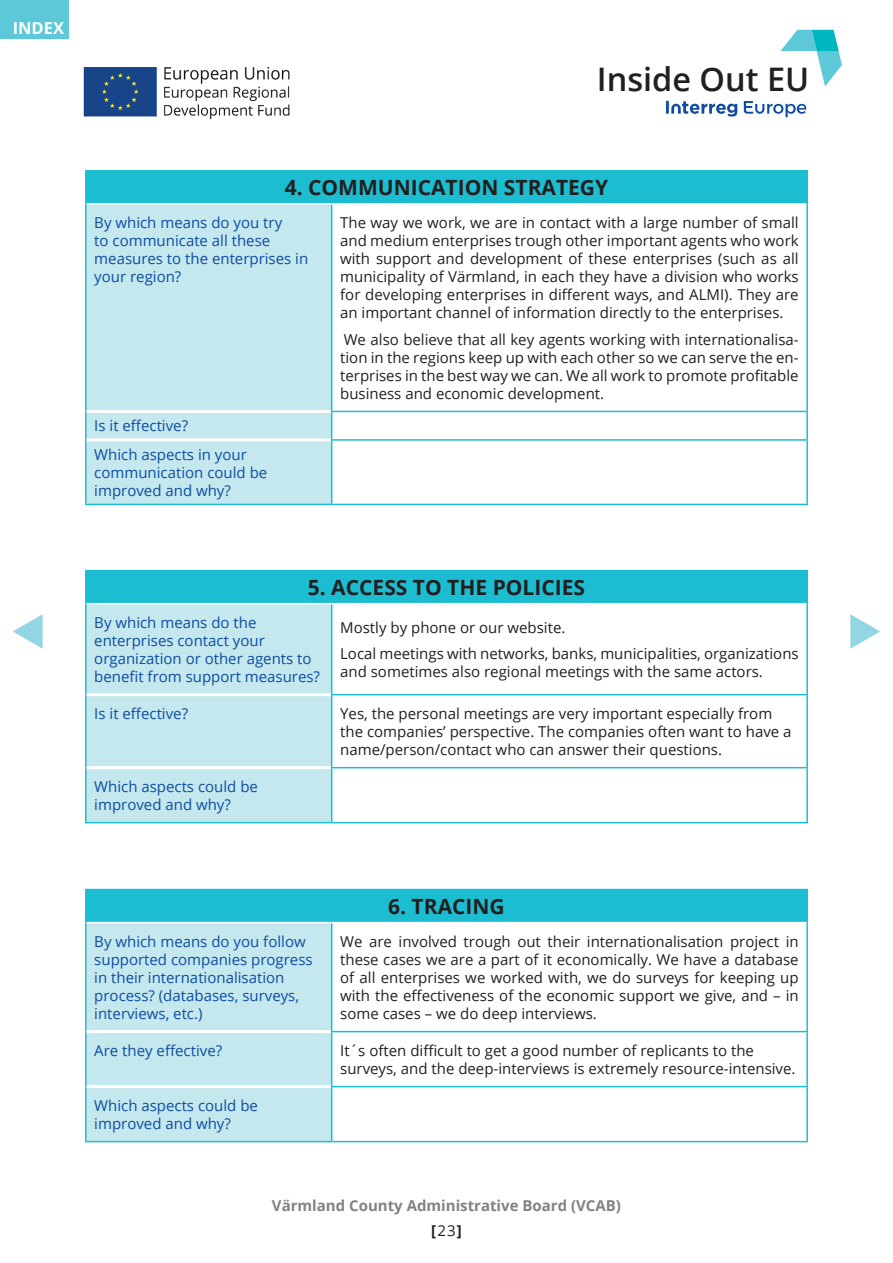
<style>
.page{position:relative;width:893px;height:1263px;background:#fff}
.page>*{position:absolute;margin:0;border:0;box-sizing:border-box;transform-origin:0 0}
.t1{font:600 32.55px "Open Sans";color:#231f20}
.titulo_tabla{font:700 21px "Open Sans";color:#231f20}
.t2{font:700 16.5px "Open Sans";color:#fff}
.Tabla_just_y_con_sep{font:15px/18px "Open Sans";color:#231f20;text-align:justify}
.Tabla_apartados__azu{font:15px/18px "Open Sans";color:#0d4da1}
.tabla{font:15px/18px "Open Sans";color:#231f20}
.nombre_en_gris{font:700 15px "Open Sans";color:#808285}
.t3{font:700 15px "Open Sans";color:#231f20}
.s1{font-weight:400}
</style>
<div class="page">
<div style="left:0;top:0;width:68px;height:38px;background:#5cc8d8"></div>
<svg style="left:780px;top:30px;width:62px;height:56px"></svg>
<svg style="left:666px;top:101px;width:71px;height:16px"></svg>
<svg style="left:744px;top:101px;width:62px;height:16px"></svg>
<img style="left:83px;top:66px;width:207px;height:54px">
<svg style="left:13px;top:614px;width:30px;height:35px"></svg>
<svg style="left:850px;top:614px;width:30px;height:35px"></svg>
<div style="left:86px;top:171px;width:721px;height:33px;background:#1cbdd0"></div>
<div style="left:87px;top:205px;width:244px;height:299px;background:#c5e8ee"></div>
<svg style="left:332px;top:205px;width:474px;height:299px"></svg>
<hr style="left:85px;top:170px;width:247px;height:2px;background:#1cbdd0">
<hr style="left:85px;top:172px;width:2px;height:32px;background:#1cbdd0">
<hr style="left:332px;top:170px;width:476px;height:2px;background:#1cbdd0">
<hr style="left:806px;top:172px;width:2px;height:32px;background:#1cbdd0">
<hr style="left:85px;top:204px;width:2px;height:207px;background:#1cbdd0">
<hr style="left:806px;top:204px;width:2px;height:207px;background:#1cbdd0">
<hr style="left:85px;top:411px;width:2px;height:29px;background:#1cbdd0">
<hr style="left:806px;top:412px;width:2px;height:27px;background:#1cbdd0">
<hr style="left:85px;top:440px;width:2px;height:64px;background:#1cbdd0">
<hr style="left:806px;top:441px;width:2px;height:63px;background:#1cbdd0">
<hr style="left:85px;top:504px;width:247px;height:1px;background:#1cbdd0">
<hr style="left:332px;top:504px;width:476px;height:1px;background:#1cbdd0">
<hr style="left:87px;top:410px;width:244px;height:3px;background:#fff">
<hr style="left:87px;top:438px;width:244px;height:3px;background:#fff">
<hr style="left:331px;top:411px;width:477px;height:1px;background:#1cbdd0">
<hr style="left:331px;top:439px;width:477px;height:2px;background:#1cbdd0">
<hr style="left:332px;top:203px;width:474px;height:2px;background:#fff">
<hr style="left:87px;top:203px;width:245px;height:2px;background:#fff">
<hr style="left:331px;top:205px;width:1px;height:206px;background:#1cbdd0">
<svg style="left:331px;top:412px;width:1px;height:27px"></svg>
<hr style="left:331px;top:441px;width:1px;height:63px;background:#1cbdd0">
<div style="left:86px;top:571px;width:721px;height:33px;background:#1cbdd0"></div>
<div style="left:87px;top:604px;width:244px;height:218px;background:#c5e8ee"></div>
<svg style="left:332px;top:604px;width:474px;height:218px"></svg>
<hr style="left:85px;top:570px;width:247px;height:1px;background:#1cbdd0">
<hr style="left:85px;top:571px;width:2px;height:33px;background:#1cbdd0">
<hr style="left:332px;top:570px;width:476px;height:1px;background:#1cbdd0">
<hr style="left:806px;top:571px;width:2px;height:33px;background:#1cbdd0">
<hr style="left:85px;top:604px;width:2px;height:91px;background:#1cbdd0">
<hr style="left:806px;top:604px;width:2px;height:90px;background:#1cbdd0">
<hr style="left:85px;top:695px;width:2px;height:73px;background:#1cbdd0">
<hr style="left:806px;top:695px;width:2px;height:72px;background:#1cbdd0">
<hr style="left:85px;top:768px;width:2px;height:54px;background:#1cbdd0">
<hr style="left:806px;top:768px;width:2px;height:54px;background:#1cbdd0">
<hr style="left:85px;top:822px;width:247px;height:1px;background:#1cbdd0">
<hr style="left:332px;top:822px;width:476px;height:1px;background:#1cbdd0">
<hr style="left:87px;top:693px;width:244px;height:3px;background:#fff">
<hr style="left:87px;top:766px;width:244px;height:3px;background:#fff">
<hr style="left:331px;top:694px;width:477px;height:1px;background:#1cbdd0">
<hr style="left:331px;top:767px;width:477px;height:1px;background:#1cbdd0">
<hr style="left:332px;top:603px;width:474px;height:1px;background:#fff">
<hr style="left:87px;top:603px;width:245px;height:1px;background:#fff">
<hr style="left:331px;top:604px;width:1px;height:90px;background:#1cbdd0">
<hr style="left:331px;top:695px;width:1px;height:72px;background:#1cbdd0">
<hr style="left:331px;top:768px;width:1px;height:54px;background:#1cbdd0">
<div style="left:86px;top:889px;width:721px;height:33px;background:#1cbdd0"></div>
<div style="left:87px;top:923px;width:244px;height:218px;background:#c5e8ee"></div>
<svg style="left:332px;top:923px;width:474px;height:218px"></svg>
<hr style="left:85px;top:889px;width:247px;height:1px;background:#1cbdd0">
<hr style="left:85px;top:890px;width:2px;height:32px;background:#1cbdd0">
<hr style="left:332px;top:889px;width:476px;height:1px;background:#1cbdd0">
<hr style="left:806px;top:890px;width:2px;height:32px;background:#1cbdd0">
<hr style="left:85px;top:922px;width:2px;height:109px;background:#1cbdd0">
<hr style="left:806px;top:922px;width:2px;height:109px;background:#1cbdd0">
<hr style="left:85px;top:1031px;width:2px;height:55px;background:#1cbdd0">
<hr style="left:806px;top:1032px;width:2px;height:54px;background:#1cbdd0">
<hr style="left:85px;top:1086px;width:2px;height:55px;background:#1cbdd0">
<hr style="left:806px;top:1087px;width:2px;height:54px;background:#1cbdd0">
<hr style="left:85px;top:1141px;width:247px;height:1px;background:#1cbdd0">
<hr style="left:332px;top:1141px;width:476px;height:1px;background:#1cbdd0">
<hr style="left:87px;top:1030px;width:244px;height:3px;background:#fff">
<hr style="left:87px;top:1085px;width:244px;height:3px;background:#fff">
<hr style="left:331px;top:1031px;width:477px;height:1px;background:#1cbdd0">
<hr style="left:331px;top:1086px;width:477px;height:1px;background:#1cbdd0">
<hr style="left:331px;top:923px;width:1px;height:108px;background:#1cbdd0">
<hr style="left:331px;top:1032px;width:1px;height:54px;background:#1cbdd0">
<hr style="left:331px;top:1087px;width:1px;height:54px;background:#1cbdd0">
<p class="t2" style="left:13px;top:16px;width:53px">INDEX</p>
<h1 class="t1" style="left:597px;top:57px;width:214px">Inside Out EU</h1>
<p class="titulo_tabla" style="left:285px;top:173px;width:325px">4. COMMUNICATION STRATEGY</p>
<p class="Tabla_apartados__azu" style="left:94px;top:213px;width:215px">By which means do you try<br>to communicate all these measures to the enterprises in your region?</p>
<p class="Tabla_just_y_con_sep" style="left:340px;top:213px;width:460px">The way we work, we are in contact with a large number of small and medium enterprises trough other important agents who work with support and development of these enterprises (such as all municipality of Värmland, in each they have a division who works for developing enterprises in different ways, and ALMI). They are an important channel of information directly to the enterprises.</p>
<p class="Tabla_just_y_con_sep" style="left:340px;top:330px;width:460px">We also believe that all key agents working with internationalisa&shy;tion in the regions keep up with each other so we can serve the en&shy;terprises in the best way we can. We all work to promote profitable business and economic development.</p>
<p class="Tabla_apartados__azu" style="left:94px;top:417px;width:95px">Is it effective?</p>
<p class="Tabla_apartados__azu" style="left:94px;top:445px;width:174px">Which aspects in your communication could be improved and why?</p>
<p class="titulo_tabla" style="left:308px;top:573px;width:279px">5. ACCESS TO THE POLICIES</p>
<p class="Tabla_apartados__azu" style="left:94px;top:613px;width:227px">By which means do the enterprises contact your organization or other agents to benefit from support measures?</p>
<p class="Tabla_just_y_con_sep" style="left:340px;top:618px;width:227px">Mostly by phone or our website.</p>
<p class="Tabla_just_y_con_sep" style="left:340px;top:644px;width:460px">Local meetings with networks, banks, municipalities, organizations and sometimes also regional meetings with the same actors.</p>
<p class="Tabla_apartados__azu" style="left:94px;top:704px;width:95px">Is it effective?</p>
<p class="tabla" style="left:340px;top:704px;width:453px">Yes, the personal meetings are very important especially from the companies’ perspective. The companies often want to have a name/person/contact who can answer their questions.</p>
<p class="Tabla_apartados__azu" style="left:94px;top:777px;width:165px">Which aspects could be improved and why?</p>
<p class="titulo_tabla" style="left:388px;top:892px;width:118px">6. TRACING</p>
<p class="Tabla_apartados__azu" style="left:94px;top:932px;width:220px">By which means do you follow supported companies progress in their internationalisation process? (databases, surveys, interviews, etc.)</p>
<p class="Tabla_just_y_con_sep" style="left:340px;top:932px;width:460px">We are involved trough out their internationalisation project in these cases we are a part of it economically. We have a database of all enterprises we worked with, we do surveys for keeping up with the effectiveness of the economic support we give, and – in some cases – we do deep interviews.</p>
<p class="Tabla_apartados__azu" style="left:94px;top:1041px;width:129px">Are they effective?</p>
<p class="tabla" style="left:340px;top:1041px;width:457px">It´s often difficult to get a good number of replicants to the surveys, and the deep-interviews is extremely resource-intensive.</p>
<p class="Tabla_apartados__azu" style="left:94px;top:1096px;width:165px">Which aspects could be improved and why?</p>
<p class="nombre_en_gris" style="left:272px;top:1194px;width:351px">Värmland County Administrative Board (VCAB)</p>
<p class="t3" style="left:431px;top:1220px;width:32px">[<span class="s1">23</span>]</p>
</div>
